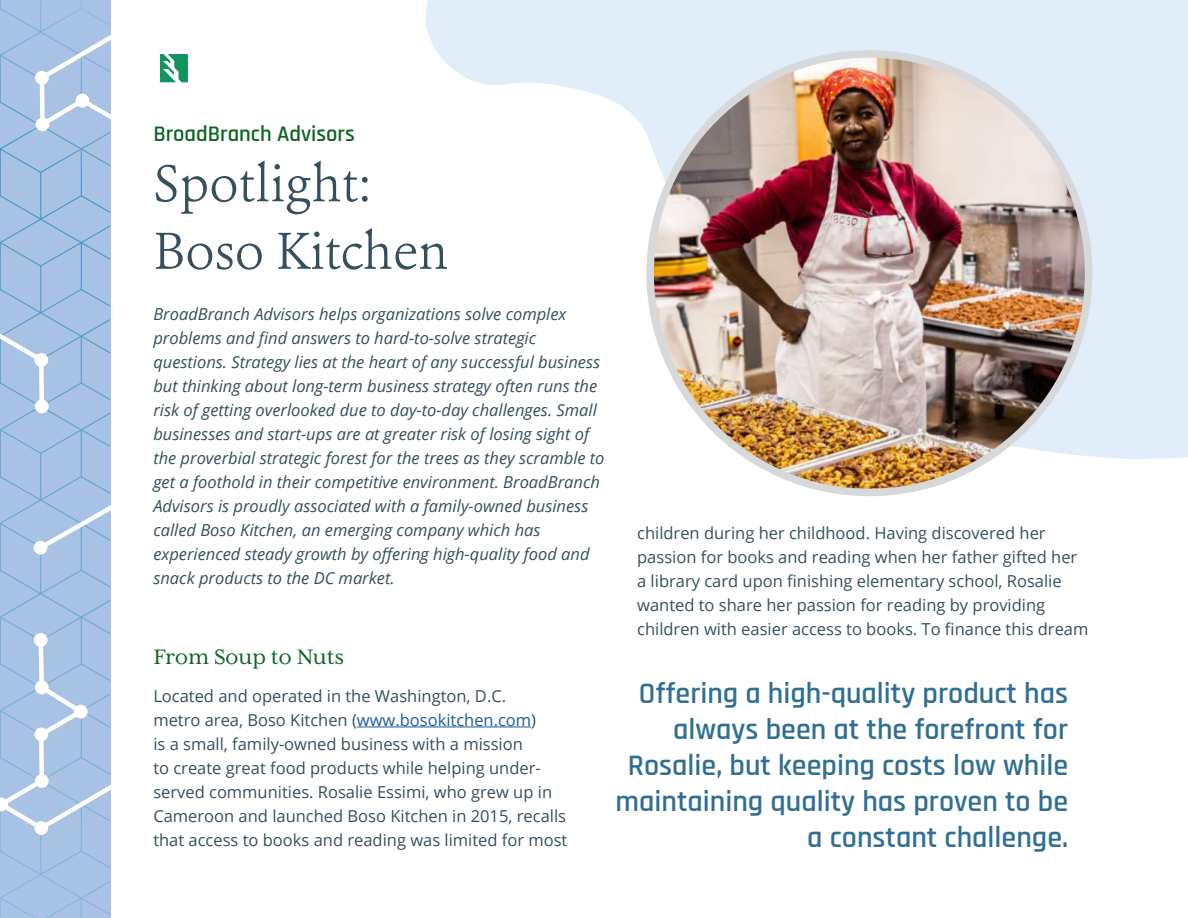
<style>
.page{position:relative;width:1188px;height:918px;background:#fff}
.page>*{position:absolute;margin:0;border:0;box-sizing:border-box;transform-origin:0 0}
.t1{font:300 51px "Erato";color:#354f5d}
.Call-out{font:600 30px/36px "Rajdhani";color:#316f92;text-align:right}
.subtitle{font:24px "Mrs Eaves XL Serif OT";color:#0f6425}
.Paragraph_Style_1{font:600 22.5px "Rajdhani";color:#0f6425}
.normal_paragragh_tex{font:italic 16.5px/24px "Open Sans";color:#354f5d}
.normal_paragragh_tex-2{font:16.5px/24px "Open Sans";color:#354f5d}
.s1{color:#175d9e}
</style>
<div class="page">
<hr style="left:357px;top:727px;width:174px;height:1px;background:#175d9e">
<svg style="left:160px;top:54px;width:28px;height:28px"></svg>
<svg style="left:0;top:0;width:110px;height:918px;background:#a3c0e1"></svg>
<svg style="left:35px;top:0;width:75px;height:178px;background:#acc6e3"></svg>
<svg style="left:0;top:633px;width:110px;height:202px;background:#adc7e4"></svg>
<svg style="left:34px;top:494px;width:76px;height:61px;background:#adc7e4"></svg>
<svg style="left:0;top:236px;width:49px;height:177px;background:#a9c4e3"></svg>
<svg style="left:426px;top:0;width:762px;height:459px;fill:#e1edf8"></svg>
<img style="left:650px;top:54px;width:439px;height:438px;border-radius:219px">
<p class="Paragraph_Style_1" style="left:153px;top:120px;width:203px">BroadBranch Advisors</p>
<p class="t1" style="left:153px;top:150px;width:219px">Spotlight:</p>
<p class="t1" style="left:153px;top:218px;width:297px">Boso Kitchen</p>
<p class="normal_paragragh_tex" style="left:153px;top:302px;width:453px">BroadBranch Advisors helps organizations solve complex problems and find answers to hard-to-solve strategic questions. Strategy lies at the heart of any successful business but thinking about long-term business strategy often runs the risk of getting overlooked due to day-to-day challenges. Small businesses and start-ups are at greater risk of losing sight of the proverbial strategic forest for the trees as they scramble to get a foothold in their competitive environment. BroadBranch Advisors is proudly associated with a family-owned business called Boso Kitchen, an emerging company which has experienced steady growth by offering high-quality food and snack products to the DC market.</p>
<p class="subtitle" style="left:153px;top:645px;width:192px">From Soup to Nuts</p>
<p class="normal_paragragh_tex-2" style="left:153px;top:683px;width:416px">Located and operated in the Washington, D.C.<br>metro area, Boso Kitchen (<span class="s1">www.bosokitchen.com</span>)<br>is a small, family-owned business with a mission<br>to create great food products while helping under&shy;served communities. Rosalie Essimi, who grew up in Cameroon and launched Boso Kitchen in 2015, recalls that access to books and reading was limited for most</p>
<p class="normal_paragragh_tex-2" style="left:637px;top:521px;width:453px">children during her childhood. Having discovered her passion for books and reading when her father gifted her a library card upon finishing elementary school, Rosalie wanted to share her passion for reading by providing children with easier access to books. To finance this dream</p>
<p class="Call-out" style="left:616px;top:677px;width:454px">Offering a high-quality product has always been at the forefront for<br>Rosalie, but keeping costs low while maintaining quality has proven to be a constant challenge.</p>
</div>
